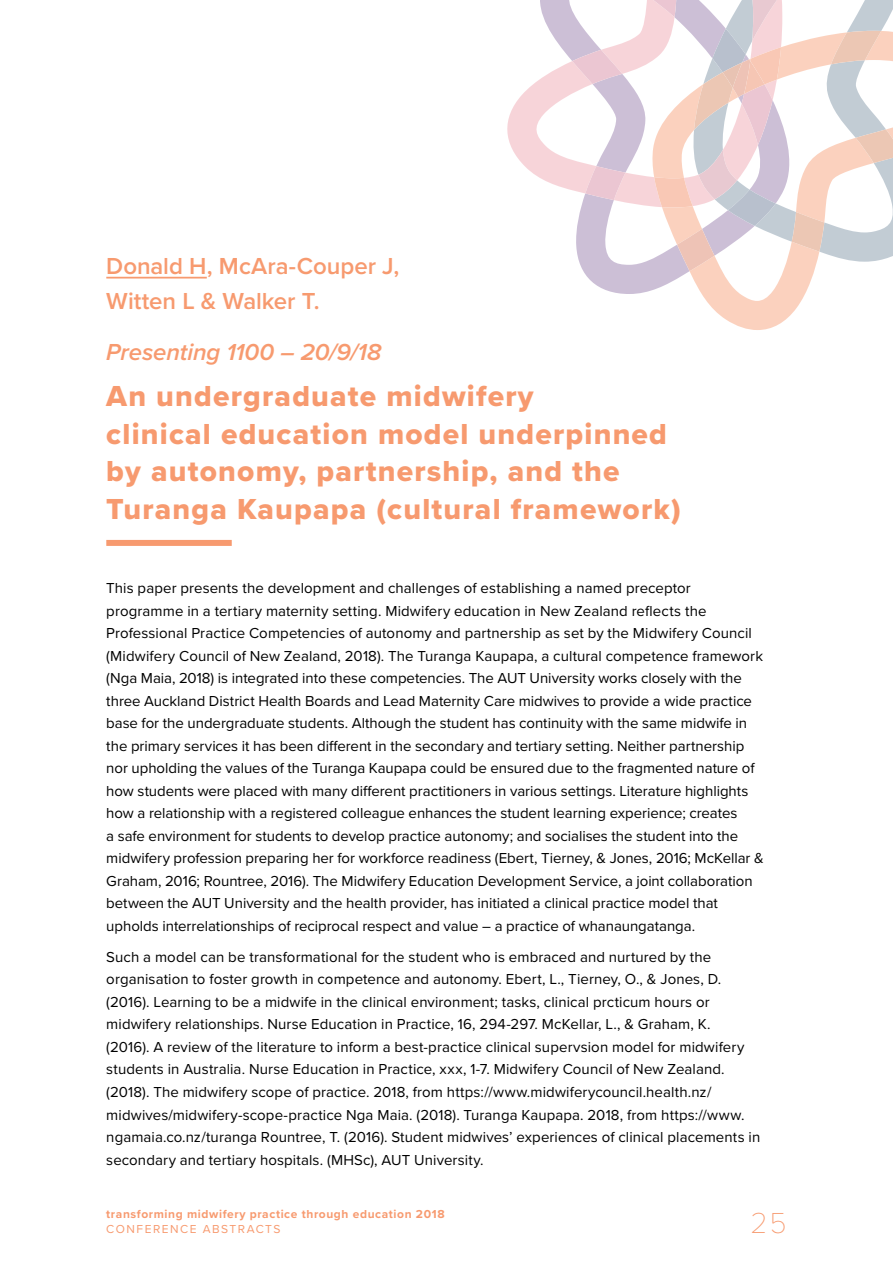
<style>
.page{position:relative;width:893px;height:1263px;background:#fff}
.page>*{position:absolute;margin:0;border:0;box-sizing:border-box;transform-origin:0 0}
.t1{font:30px/37.5px "Proxima Nova Extrabld";letter-spacing:.04em;color:#f79a6f}
.t2{font:100 30px "Proxima Nova T";color:#f79a6f}
.t3{font:600 24px/34.5px "Proxima Nova";letter-spacing:-.005em;color:#f79a6f}
.t4{font:italic 600 24px "Proxima Nova";letter-spacing:-.005em;color:#f79a6f}
.t5{font:15px/22.5px "Proxima Nova";letter-spacing:.005em;color:#000}
.t6{font:700 12px "Proxima Nova";letter-spacing:.05em;color:#f79a6f}
.t7{font:12px "Proxima Nova";letter-spacing:.125em;color:#f79a6f}
</style>
<div class="page">
<svg style="left:583px;top:271px;width:79px;height:23px;fill:#ccbfd6"></svg>
<svg style="left:782px;top:0;width:111px;height:31px"></svg>
<svg style="left:507px;top:0;width:275px;height:190px"></svg>
<svg style="left:662px;top:31px;width:231px;height:299px"></svg>
<svg style="left:792px;top:31px;width:101px;height:221px"></svg>
<svg style="left:572px;top:0;width:209px;height:271px"></svg>
<hr style="left:106px;top:277px;width:101px;height:1px;background:#f79a6f">
<div style="left:106px;top:540px;width:126px;height:6px;background:#f79a6f"></div>
<h2 class="t3" style="left:106px;top:248px;width:295px">Donald H, McAra-Couper J,<br>Witten L &amp; Walker T.</h2>
<h2 class="t4" style="left:106px;top:334px;width:277px">Presenting 1100 – 20/9/18</h2>
<h1 class="t1" style="left:106px;top:377px;width:576px">An undergraduate midwifery<br>clinical education model underpinned by autonomy, partnership, and the Turanga Kaupapa (cultural framework)</h1>
<p class="t5" style="left:106px;top:576px;width:659px">This paper presents the development and challenges of establishing a named preceptor programme in a tertiary maternity setting. Midwifery education in New Zealand reflects the Professional Practice Competencies of autonomy and partnership as set by the Midwifery Council (Midwifery Council of New Zealand, 2018). The Turanga Kaupapa, a cultural competence framework (Nga Maia, 2018) is integrated into these competencies. The AUT University works closely with the three Auckland District Health Boards and Lead Maternity Care midwives to provide a wide practice base for the undergraduate students. Although the student has continuity with the same midwife in the primary services it has been different in the secondary and tertiary setting. Neither partnership nor upholding the values of the Turanga Kaupapa could be ensured due to the fragmented nature of how students were placed with many different practitioners in various settings. Literature highlights how a relationship with a registered colleague enhances the student learning experience; creates<br>a safe environment for students to develop practice autonomy; and socialises the student into the midwifery profession preparing her for workforce readiness (Ebert, Tierney, &amp; Jones, 2016; McKellar &amp; Graham, 2016; Rountree, 2016). The Midwifery Education Development Service, a joint collaboration between the AUT University and the health provider, has initiated a clinical practice model that upholds interrelationships of reciprocal respect and value – a practice of whanaungatanga.</p>
<p class="t5" style="left:106px;top:945px;width:655px">Such a model can be transformational for the student who is embraced and nurtured by the organisation to foster growth in competence and autonomy. Ebert, L., Tierney, O., &amp; Jones, D. (2016). Learning to be a midwife in the clinical environment; tasks, clinical prcticum hours or midwifery relationships. Nurse Education in Practice, 16, 294-297. McKellar, L., &amp; Graham, K.<br>(2016). A review of the literature to inform a best-practice clinical supervsion model for midwifery students in Australia. Nurse Education in Practice, xxx, 1-7. Midwifery Council of New Zealand. (2018). The midwifery scope of practice. 2018, from https://www.midwiferycouncil.health.nz/ midwives/midwifery-scope-practice Nga Maia. (2018). Turanga Kaupapa. 2018, from https://www. ngamaia.co.nz/turanga Rountree, T. (2016). Student midwives’ experiences of clinical placements in secondary and tertiary hospitals. (MHSc), AUT University.</p>
<p class="t6" style="left:106px;top:1205px;width:340px">transforming midwifery practice through education 2018</p>
<p class="t7" style="left:106px;top:1220px;width:176px">CONFERENCE ABSTRACTS</p>
<h1 class="t2" style="left:751px;top:1200px;width:38px">25</h1>
</div>
